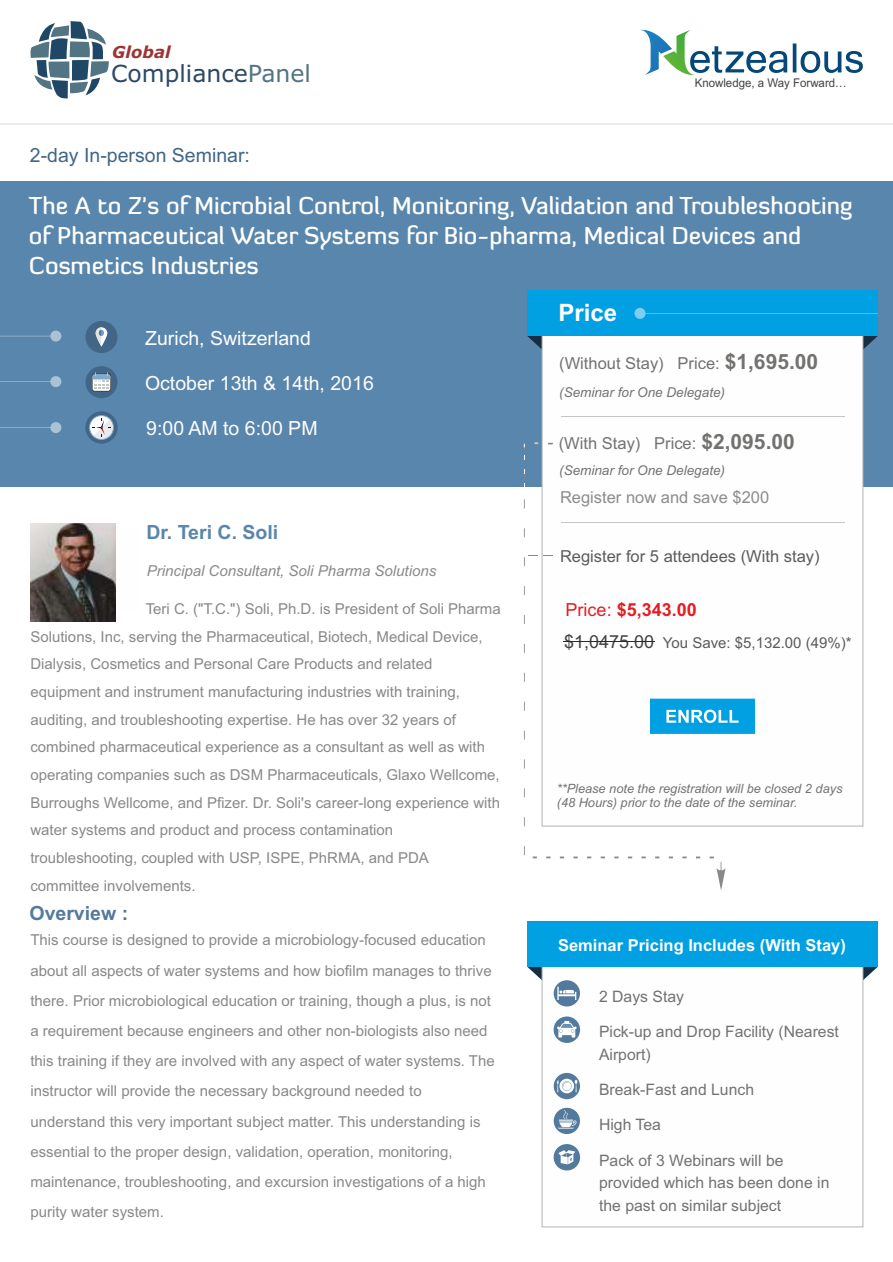
<style>
.page{position:relative;width:893px;height:1262px;background:#fff}
.page>*{position:absolute;margin:0;border:0;box-sizing:border-box;transform-origin:0 0}
.t1{font:500 24px/30px "Diavlo";color:#fefefe}
.t2{font:700 24px "Arial";color:#fefefe}
.t3{font:23.55px "Verdana";color:#2c4865}
.t4{font:19.5px "Arial";color:#fefefe}
.t5{font:19.5px "Arial";color:#416687}
.t6{font:700 19.5px "Arial";color:#5986ac}
.t7{font:700 19.5px "Arial";color:#537a9d}
.t8{font:700 18px "Arial";color:#e31e24}
.t9{font:16.5px "Arial";color:#727271}
.t10{font:700 16.5px "Arial";color:#fefefe}
.t11{font:16.5px "Arial";color:#5b5b5b}
.t12{font:16.5px "Arial";color:#8c8c8c}
.t13{font:italic 700 16.5px "Verdana";color:#9c3534}
.t14{font:15.75px/22.8px "Arial";color:#727271}
.t15{font:15px/27.6px "Arial";color:#898989}
.t16{font:italic 15px "Arial";color:#898989}
.t17{font:15px "Arial";color:#5b5b5b}
.t18{font:italic 13.5px "Arial";color:#727271}
.t19{font:italic 12.75px/14.2px "Arial";color:#727271}
.t20{font:12px "Arial";color:#434242;scale:.96 1}
.s1{color:#527483}
.s2{font-weight:700;font-size:21px}
.s3{font-weight:400}
.s4{font-size:18px;color:#434242}
</style>
<div class="page">
<div style="left:0;top:181px;width:893px;height:306px;background:#5986ac"></div>
<hr style="left:0;top:123px;width:893px;height:1px;background:#ebecec">
<div style="left:50px;top:330px;width:11px;height:11px;background:#abc1d4;border-radius:5px"></div>
<div style="left:50px;top:376px;width:11px;height:11px;background:#abc1d4;border-radius:5px"></div>
<div style="left:50px;top:422px;width:11px;height:11px;background:#abc1d4;border-radius:5px"></div>
<svg style="left:640px;top:29px;width:222px;height:47px"></svg>
<div style="left:85px;top:411px;width:33px;height:32px;background:#416687;border-radius:50%"></div>
<svg style="left:89px;top:415px;width:25px;height:25px"></svg>
<div style="left:85px;top:366px;width:32px;height:32px;background:#416687;border-radius:50%"></div>
<svg style="left:92px;top:372px;width:19px;height:19px"></svg>
<div style="left:85px;top:321px;width:32px;height:32px;background:#416687;border-radius:50%"></div>
<svg style="left:96px;top:327px;width:11px;height:20px"></svg>
<svg style="left:96px;top:327px;width:8px;height:19px"></svg>
<img style="left:30px;top:523px;width:86px;height:98px">
<svg style="left:30px;top:21px;width:79px;height:78px"></svg>
<svg style="left:527px;top:336px;width:14px;height:13px"></svg>
<svg style="left:863px;top:336px;width:14px;height:15px"></svg>
<svg style="left:541px;top:336px;width:322px;height:491px"></svg>
<svg style="left:725px;top:698px;width:30px;height:36px"></svg>
<div style="left:527px;top:291px;width:350px;height:45px;background:#00a0e3"></div>
<div style="left:634px;top:308px;width:11px;height:11px;background:#7ecef0;border-radius:5px"></div>
<svg style="left:527px;top:966px;width:14px;height:14px"></svg>
<svg style="left:863px;top:966px;width:14px;height:15px"></svg>
<svg style="left:541px;top:966px;width:322px;height:261px"></svg>
<div style="left:527px;top:921px;width:350px;height:45px;background:#00a0e3"></div>
<div style="left:553px;top:980px;width:27px;height:26px;background:#537a9d;border-radius:50%"></div>
<svg style="left:557px;top:986px;width:19px;height:14px"></svg>
<svg style="left:553px;top:1016px;width:27px;height:27px"></svg>
<svg style="left:557px;top:1021px;width:19px;height:16px"></svg>
<svg style="left:553px;top:1072px;width:27px;height:27px"></svg>
<svg style="left:557px;top:1079px;width:20px;height:13px"></svg>
<svg style="left:553px;top:1107px;width:27px;height:27px"></svg>
<svg style="left:557px;top:1110px;width:20px;height:18px"></svg>
<div style="left:553px;top:1144px;width:27px;height:26px;background:#537a9d;border-radius:50%"></div>
<svg style="left:558px;top:1150px;width:17px;height:14px"></svg>
<svg style="left:524px;top:442px;width:201px;height:448px"></svg>
<hr style="left:560px;top:416px;width:284px;height:1px;background:#c5c6c6">
<svg style="left:523px;top:442px;width:30px;height:18px"></svg>
<hr style="left:560px;top:523px;width:284px;height:1px;background:#c5c6c6">
<hr style="left:563px;top:640px;width:92px;height:1px;background:#2b2a29">
<p class="t13" style="left:112px;top:45px;width:60px">Global</p>
<h2 class="t3" style="left:111px;top:64px;width:201px">Compliance<span class="s1">Panel</span></h2>
<h3 class="t5" style="left:30px;top:148px;width:221px">2-day In-person Seminar:</h3>
<p class="t20" style="left:694px;top:78px;width:160px">Knowledge, a Way Forward…</p>
<h1 class="t1" style="left:29px;top:193px;width:825px">The A to Z's of Microbial Control, Monitoring, Validation and Troubleshooting of Pharmaceutical Water Systems for Bio-pharma, Medical Devices and<br>Cosmetics Industries</h1>
<h3 class="t4" style="left:145px;top:330px;width:167px">Zurich, Switzerland</h3>
<h3 class="t4" style="left:145px;top:375px;width:230px">October 13th &amp; 14th, 2016</h3>
<h3 class="t4" style="left:146px;top:421px;width:173px">9:00 AM to 6:00 PM</h3>
<h3 class="t6" style="left:146px;top:524px;width:133px">Dr. Teri C. Soli</h3>
<p class="t16" style="left:147px;top:565px;width:291px">Principal Consultant, Soli Pharma Solutions</p>
<p class="t15" style="left:30px;top:596px;width:472px;text-indent:115px">Teri C. ("T.C.") Soli, Ph.D. is President of Soli Pharma Solutions, Inc, serving the Pharmaceutical, Biotech, Medical Device, Dialysis, Cosmetics and Personal Care Products and related equipment and instrument manufacturing industries with training, auditing, and troubleshooting expertise. He has over 32 years of combined pharmaceutical experience as a consultant as well as with operating companies such as DSM Pharmaceuticals, Glaxo Wellcome, Burroughs Wellcome, and Pfizer. Dr. Soli's career-long experience with water systems and product and process contamination troubleshooting, coupled with USP, ISPE, PhRMA, and PDA committee involvements.</p>
<h3 class="t7" style="left:29px;top:906px;width:100px">Overview :</h3>
<p class="t15" style="left:30px;top:926px;width:466px;line-height:30.2px">This course is designed to provide a microbiology-focused education about all aspects of water systems and how biofilm manages to thrive there. Prior microbiological education or training, though a plus, is not a requirement because engineers and other non-biologists also need this training if they are involved with any aspect of water systems. The instructor will provide the necessary background needed to understand this very important subject matter. This understanding is essential to the proper design, validation, operation, monitoring, maintenance, troubleshooting, and excursion investigations of a high purity water system.</p>
<h1 class="t2" style="left:558px;top:303px;width:60px">Price</h1>
<p class="t9" style="left:559px;top:356px;width:260px">(Without Stay) Price: <span class="s2">$1,695.00</span></p>
<p class="t18" style="left:559px;top:387px;width:167px">(Seminar for One Delegate)</p>
<p class="t9" style="left:559px;top:437px;width:237px">(With Stay) Price: <span class="s2">$2,095.00</span></p>
<p class="t18" style="left:559px;top:465px;width:167px">(Seminar for One Delegate)</p>
<p class="t12" style="left:560px;top:490px;width:211px">Register now and save $200</p>
<p class="t11" style="left:560px;top:550px;width:261px">Register for 5 attendees (With stay)</p>
<p class="t8" style="left:565px;top:602px;width:133px"><span class="s3">Price:</span> $5,343.00</p>
<p class="t17" style="left:564px;top:636px;width:289px"><span class="s4">$1,0475.00</span> You Save: $5,132.00 (49%)*</p>
<p class="t19" style="left:556px;top:782px;width:287px">**Please note the registration will be closed 2 days (48 Hours) prior to the date of the seminar.</p>
<p class="t10" style="left:558px;top:939px;width:289px">Seminar Pricing Includes (With Stay)</p>
<p class="t14" style="left:599px;top:986px;width:86px">2 Days Stay</p>
<p class="t14" style="left:599px;top:1021px;width:241px">Pick-up and Drop Facility (Nearest<br>Airport)</p>
<p class="t14" style="left:599px;top:1079px;width:156px">Break-Fast and Lunch</p>
<p class="t14" style="left:599px;top:1114px;width:63px">High Tea</p>
<p class="t14" style="left:599px;top:1150px;width:232px">Pack of 3 Webinars will be provided which has been done in the past on similar subject</p>
</div>
